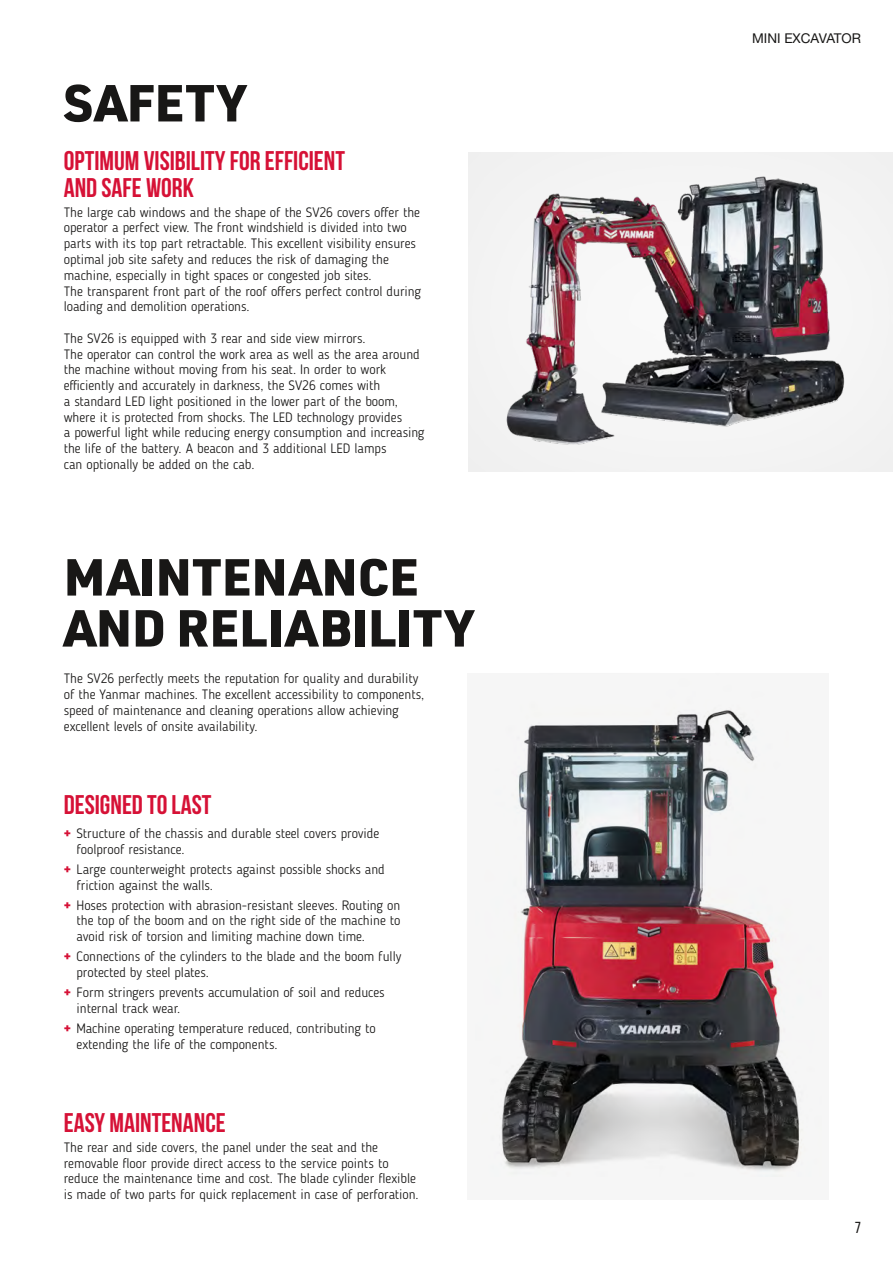
<style>
.page{position:relative;width:893px;height:1263px;background:#fff}
.page>*{position:absolute;margin:0;border:0;box-sizing:border-box;transform-origin:0 0}
.t1{font:900 51px/51px "URWDIN";color:#181716}
.t2{font:700 27px/27px "Bebas Neue";color:#d61136}
.t3{font:15.9px "Bebas Neue";color:#181716}
.t4{font:300 13.5px/15.8px "Blogger Sans";color:#181716}
.t5{font:13.5px "Helvetica Neue LT Std";color:#181716}
.s1{font-family:"URWDIN";font-weight:900;color:#d61136}
</style>
<div class="page">
<div style="left:468px;top:673px;width:361px;height:526px;background:#f6f6f6"></div>
<img style="left:501px;top:710px;width:298px;height:461px">
<div style="left:455px;top:142px;width:438px;height:331px;background:#fff;opacity:.75"></div>
<img style="left:468px;top:152px;width:425px;height:308px">
<h1 class="t1" style="left:64px;top:75px;width:183px">SAFETY</h1>
<h2 class="t2" style="left:64px;top:147px;width:283px">OPTIMUM VISIBILITY FOR EFFICIENT<br>AND SAFE WORK</h2>
<p class="t4" style="left:64px;top:204px;width:359px">The large cab windows and the shape of the SV26 covers offer the operator a perfect view. The front windshield is divided into two parts with its top part retractable. This excellent visibility ensures optimal job site safety and reduces the risk of damaging the machine, especially in tight spaces or congested job sites.<br>The transparent front part of the roof offers perfect control during loading and demolition operations.</p>
<p class="t4" style="left:64px;top:330px;width:362px">The SV26 is equipped with 3 rear and side view mirrors.<br>The operator can control the work area as well as the area around the machine without moving from his seat. In order to work efficiently and accurately in darkness, the SV26 comes with<br>a standard LED light positioned in the lower part of the boom, where it is protected from shocks. The LED technology provides<br>a powerful light while reducing energy consumption and increasing the life of the battery. A beacon and 3 additional LED lamps<br>can optionally be added on the cab.</p>
<h1 class="t1" style="left:64px;top:549px;width:411px">MAINTENANCE<br>AND RELIABILITY</h1>
<p class="t4" style="left:64px;top:671px;width:362px">The SV26 perfectly meets the reputation for quality and durability of the Yanmar machines. The excellent accessibility to components, speed of maintenance and cleaning operations allow achieving excellent levels of onsite availability.</p>
<h2 class="t2" style="left:64px;top:791px;width:149px">DESIGNED TO LAST</h2>
<p class="t4" style="left:77px;top:826px;width:304px;text-indent:-13px"><span class="s1">+</span> Structure of the chassis and durable steel covers provide foolproof resistance.</p>
<p class="t4" style="left:77px;top:861px;width:310px;text-indent:-13px"><span class="s1">+</span> Large counterweight protects against possible shocks and friction against the walls.</p>
<p class="t4" style="left:77px;top:897px;width:325px;text-align:justify;text-indent:-13px"><span class="s1">+</span> Hoses protection with abrasion-resistant sleeves. Routing on the top of the boom and on the right side of the machine to avoid risk of torsion and limiting machine down time.</p>
<p class="t4" style="left:77px;top:949px;width:326px;text-indent:-13px"><span class="s1">+</span> Connections of the cylinders to the blade and the boom fully protected by steel plates.</p>
<p class="t4" style="left:77px;top:984px;width:310px;text-indent:-13px"><span class="s1">+</span> Form stringers prevents accumulation of soil and reduces internal track wear.</p>
<p class="t4" style="left:77px;top:1020px;width:301px;text-indent:-13px"><span class="s1">+</span> Machine operating temperature reduced, contributing to extending the life of the components.</p>
<h2 class="t2" style="left:64px;top:1109px;width:163px">EASY MAINTENANCE</h2>
<p class="t4" style="left:64px;top:1139px;width:356px">The rear and side covers, the panel under the seat and the removable floor provide direct access to the service points to reduce the maintenance time and cost. The blade cylinder flexible is made of two parts for quick replacement in case of perforation.</p>
<p class="t5" style="left:752px;top:30px;width:111px">MINI EXCAVATOR</p>
<p class="t3" style="left:855px;top:1219px;width:8px">7</p>
</div>
